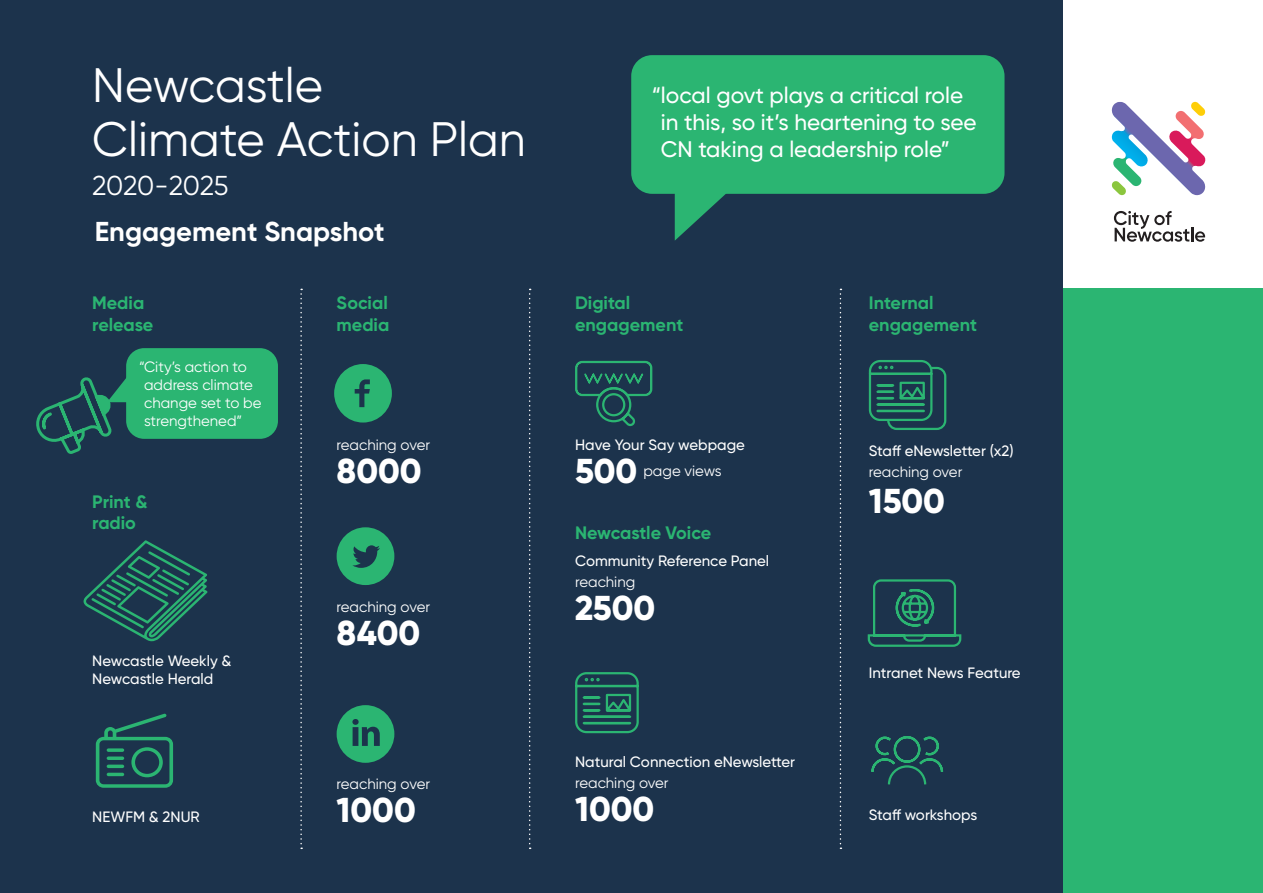
<style>
.page{position:relative;width:1263px;height:893px;background:#fff}
.page>*{position:absolute;margin:0;border:0;box-sizing:border-box;transform-origin:0 0}
.t1{font:48.3px "Gilroy";color:#fff}
.t2{font:800 34.5px "Gilroy";color:#fff}
.t3{font:700 27.3px "Gilroy";color:#fff}
.t4{font:27.3px "Gilroy";letter-spacing:-.01em;color:#fff}
.t5{font:500 22.5px/27px "Gilroy";color:#fff;text-align:center}
.t6{font:700 18px/21.6px "Gilroy";color:#2bb572}
.t7{font:500 15px/18px "Gilroy";color:#fff}
.t8{font:15px/18px "Gilroy";color:#fff}
.s1{font-weight:400}
</style>
<div class="page">
<div style="left:0;top:0;width:1063px;height:893px;background:#1c334c"></div>
<div style="left:1063px;top:0;width:200px;height:893px;background:#2bb572"></div>
<div style="left:1063px;top:0;width:200px;height:287px;background:#fff"></div>
<svg style="left:1114px;top:211px;width:91px;height:31px"></svg>
<svg style="left:1111px;top:102px;width:95px;height:94px"></svg>
<div style="left:126px;top:348px;width:152px;height:91px;background:#2bb572;border-radius:18px"></div>
<div style="left:631px;top:55px;width:373px;height:139px;background:#2bb572;border-radius:21px"></div>
<svg style="left:675px;top:193px;width:54px;height:48px"></svg>
<svg style="left:575px;top:672px;width:64px;height:62px"></svg>
<svg style="left:868px;top:360px;width:79px;height:70px"></svg>
<svg style="left:575px;top:360px;width:78px;height:67px"></svg>
<svg style="left:867px;top:579px;width:95px;height:68px"></svg>
<svg style="left:83px;top:540px;width:125px;height:101px"></svg>
<svg style="left:96px;top:714px;width:77px;height:74px"></svg>
<svg style="left:36px;top:373px;width:94px;height:81px"></svg>
<svg style="left:334px;top:364px;width:58px;height:59px"></svg>
<svg style="left:337px;top:705px;width:57px;height:58px"></svg>
<svg style="left:337px;top:527px;width:57px;height:58px"></svg>
<svg style="left:300px;top:289px;width:2px;height:560px"></svg>
<svg style="left:529px;top:289px;width:2px;height:560px"></svg>
<svg style="left:840px;top:289px;width:1px;height:560px"></svg>
<svg style="left:871px;top:736px;width:73px;height:49px"></svg>
<p class="t1" style="left:92px;top:56px;width:232px">Newcastle</p>
<p class="t1" style="left:92px;top:109px;width:435px">Climate Action Plan</p>
<p class="t4" style="left:92px;top:169px;width:138px">2020-2025</p>
<p class="t3" style="left:95px;top:214px;width:291px">Engagement Snapshot</p>
<p class="t5" style="left:652px;top:81px;width:327px">“local govt plays a critical role in this, so it’s heartening to see</p>
<p class="t5" style="left:661px;top:136px;width:291px">CN taking a leadership role”</p>
<p class="t6" style="left:92px;top:292px;width:63px">Media release</p>
<p class="t8" style="left:144px;top:358px;width:119px;text-indent:-5px">“City’s action to address climate change set to be strengthened”</p>
<p class="t6" style="left:92px;top:490px;width:57px">Print &amp; radio</p>
<p class="t7" style="left:92px;top:651px;width:141px">Newcastle Weekly &amp;<br>Newcastle Herald</p>
<p class="t7" style="left:92px;top:807px;width:109px">NEWFM &amp; 2NUR</p>
<p class="t6" style="left:337px;top:292px;width:54px">Social media</p>
<p class="t6" style="left:575px;top:292px;width:110px">Digital engagement</p>
<p class="t6" style="left:869px;top:292px;width:110px">Internal engagement</p>
<p class="t8" style="left:337px;top:436px;width:95px">reaching over</p>
<p class="t2" style="left:337px;top:449px;width:87px">8000</p>
<p class="t8" style="left:337px;top:598px;width:95px">reaching over</p>
<p class="t2" style="left:337px;top:611px;width:85px">8400</p>
<p class="t8" style="left:337px;top:775px;width:95px">reaching over</p>
<p class="t2" style="left:337px;top:788px;width:81px">1000</p>
<p class="t7" style="left:575px;top:436px;width:171px">Have Your Say webpage</p>
<p class="t2" style="left:575px;top:449px;width:64px">500</p>
<p class="t8" style="left:643px;top:461px;width:80px">page views</p>
<p class="t6" style="left:575px;top:521px;width:138px">Newcastle Voice</p>
<p class="t7" style="left:575px;top:550px;width:196px;line-height:21px">Community Reference Panel <span class="s1">reaching</span></p>
<p class="t2" style="left:575px;top:586px;width:82px">2500</p>
<p class="t7" style="left:575px;top:752px;width:222px">Natural Connection eNewsletter</p>
<p class="t8" style="left:575px;top:773px;width:95px">reaching over</p>
<p class="t2" style="left:575px;top:787px;width:81px">1000</p>
<p class="t7" style="left:869px;top:442px;width:146px">Staff eNewsletter (x2)</p>
<p class="t8" style="left:869px;top:463px;width:95px">reaching over</p>
<p class="t2" style="left:869px;top:480px;width:78px">1500</p>
<p class="t7" style="left:869px;top:664px;width:153px">Intranet News Feature</p>
<p class="t7" style="left:869px;top:806px;width:110px">Staff workshops</p>
</div>
